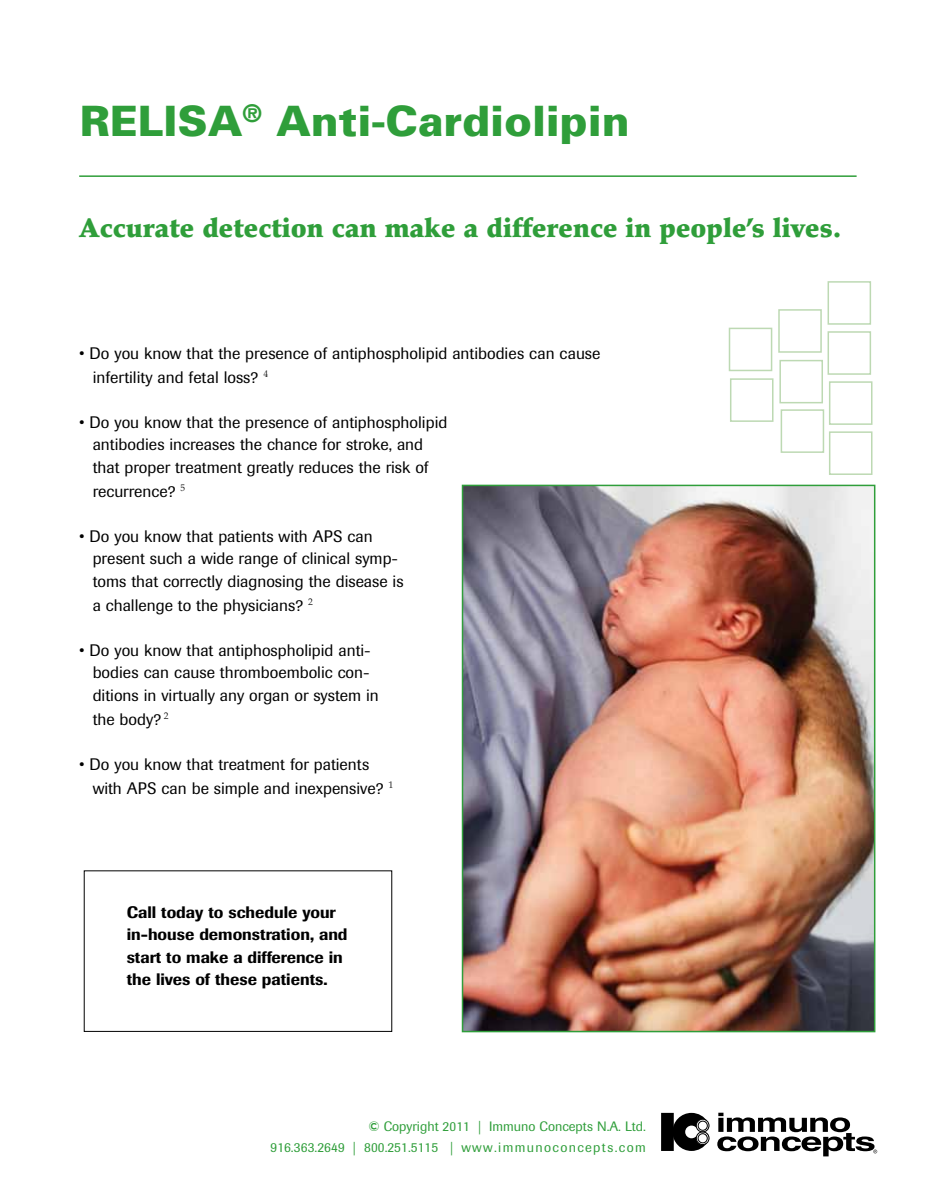
<style>
.page{position:relative;width:932px;height:1202px;background:#fff}
.page>*{position:absolute;margin:0;border:0;box-sizing:border-box;transform-origin:0 0}
.t1{font:900 41.85px "Univers";color:#2f9e3a}
.t2{font:900 27px "Palatino";color:#2f9e3a}
.t3{font:16.5px/22.5px "Imago";color:#000}
.t4{font:500 16.5px/22.5px "Imago";color:#000}
.t5{font:13.5px/21px "Imago";color:#2f9e3a;text-align:right}
.s1{font-weight:500}
</style>
<div class="page">
<div style="left:827px;top:281px;width:44px;height:44px;border:2px solid #bdd9b3"></div>
<div style="left:827px;top:331px;width:44px;height:44px;border:2px solid #bdd9b3"></div>
<div style="left:828px;top:381px;width:44px;height:44px;border:2px solid #bdd9b3"></div>
<div style="left:828px;top:431px;width:44px;height:44px;border:2px solid #bdd9b3"></div>
<div style="left:778px;top:309px;width:43px;height:44px;border:2px solid #bdd9b3"></div>
<div style="left:779px;top:360px;width:44px;height:43px;border:2px solid #bdd9b3"></div>
<div style="left:780px;top:409px;width:44px;height:44px;border:2px solid #bdd9b3"></div>
<div style="left:728px;top:328px;width:44px;height:43px;border:2px solid #bdd9b3"></div>
<div style="left:730px;top:378px;width:43px;height:44px;border:2px solid #bdd9b3"></div>
<hr style="left:79px;top:175px;width:777px;height:2px;background:#2f9e3a">
<div style="left:661px;top:1112px;width:12px;height:38px;background:#000"></div>
<svg style="left:672px;top:1112px;width:38px;height:38px"></svg>
<div style="left:696px;top:1131px;width:13px;height:13px;border:1px solid #000;border-radius:50%"></div>
<div style="left:696px;top:1119px;width:13px;height:13px;border:1px solid #000;border-radius:50%"></div>
<div style="left:698px;top:1120px;width:9px;height:10px;border:1px solid #000;border-radius:50%"></div>
<div style="left:698px;top:1133px;width:9px;height:10px;border:1px solid #000;border-radius:50%"></div>
<svg style="left:717px;top:1112px;width:160px;height:44px"></svg>
<img style="left:465px;top:487px;width:407px;height:542px">
<div style="left:462px;top:484px;width:413px;height:548px;border:2px solid #2f9e3a"></div>
<h1 class="t1" style="left:80px;top:95px;width:551px">RELISA<sup>®</sup> Anti-Cardiolipin</h1>
<h2 class="t2" style="left:79px;top:212px;width:763px">Accurate detection can make a difference in people’s lives.</h2>
<p class="t3" style="left:93px;top:341px;width:509px;line-height:24px;text-indent:-13px">• Do you know that the presence of antiphospholipid antibodies can cause infertility and fetal loss? <sup>4</sup></p>
<p class="t3" style="left:93px;top:410px;width:356px;text-indent:-13px">• Do you know that the presence of antiphospholipid antibodies increases the chance for stroke, and that proper treatment greatly reduces the risk of</p>
<p class="t3" style="left:93px;top:480px;width:94px">recurrence? <sup>5</sup></p>
<p class="t3" style="left:93px;top:524px;width:312px;text-indent:-13px">• Do you know that patients with APS can present such a wide range of clinical symp&shy;toms that correctly diagnosing the disease is</p>
<p class="t3" style="left:93px;top:594px;width:222px">a challenge to the physicians? <sup>2</sup></p>
<p class="t3" style="left:93px;top:638px;width:288px;text-indent:-13px">• Do you know that antiphospholipid anti&shy;bodies can cause thromboembolic con&shy;ditions in virtually any organ or system in</p>
<p class="t3" style="left:93px;top:708px;width:77px">the body? <sup>2</sup></p>
<p class="t3" style="left:93px;top:752px;width:302px;line-height:24px;text-indent:-13px">• Do you know that treatment for patients with APS can be simple and inexpensive? <sup>1</sup></p>
<p class="t4" style="left:127px;top:900px;width:222px">Call today to schedule your in-house demonstration, and start to make a difference in the lives of these patients.</p>
<p class="t5" style="left:270px;top:1116px;width:377px"><span class="s1">©</span> Copyright 2011 | Immuno Concepts N.A. Ltd.<br>916.363.2649 | 800.251.5115 | www.immunoconcepts.com</p>
</div>
